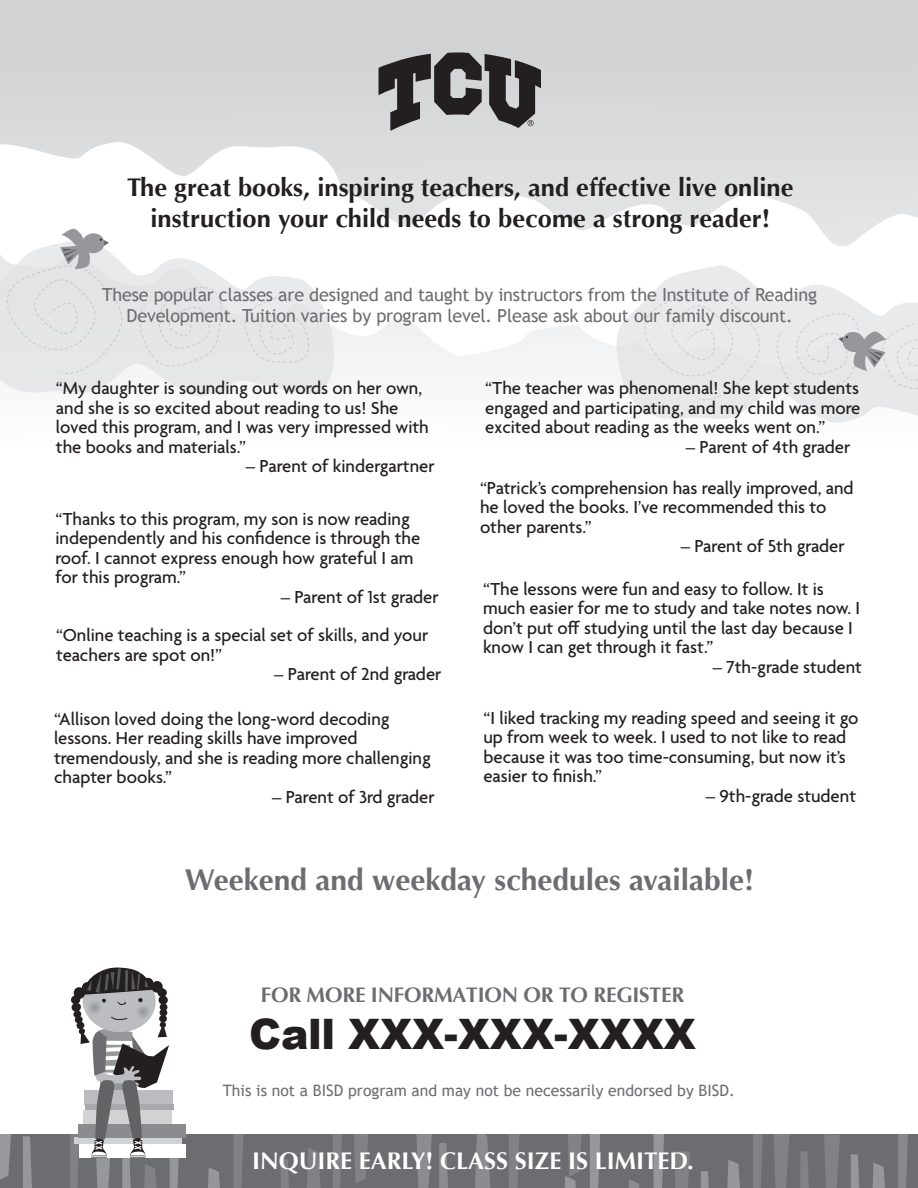
<style>
.page{position:relative;width:918px;height:1188px;background:#fff}
.page>*{position:absolute;margin:0;border:0;box-sizing:border-box;transform-origin:0 0}
.t1{font:900 42px "Arial";color:#231f20}
.course_descript{font:700 30px "Optima";color:#6c6d70}
.course_descript-2{font:700 25.5px/31.5px "Optima";color:#231f20;text-align:center}
.t2{font:700 24px "Optima";color:#fff}
.Headline{font:700 21px "Optima";letter-spacing:-.01em;color:#6c6d70}
.course_descript-3{font:500 18.75px/19.5px "Agenda";color:#231f20}
.course_descript-4{font:18px/21px "Trebuchet MS";letter-spacing:-.01em;color:#6c6d70;text-align:center}
.Headline-2{font:15.75px "Trebuchet MS";color:#6c6d70}
</style>
<div class="page">
<svg style="left:0;top:0;width:918px;height:369px;background:#d5d6d8"></svg>
<svg style="left:0;top:135px;width:356px;height:103px"></svg>
<svg style="left:183px;top:185px;width:396px;height:174px"></svg>
<svg style="left:0;top:238px;width:336px;height:159px"></svg>
<div style="left:137px;top:282px;width:85px;height:87px;background:#e5e5e7"></div>
<div style="left:242px;top:296px;width:69px;height:67px;background:#e5e6e8"></div>
<svg style="left:614px;top:210px;width:304px;height:159px"></svg>
<svg style="left:461px;top:190px;width:401px;height:173px"></svg>
<svg style="left:615px;top:263px;width:303px;height:160px"></svg>
<div style="left:635px;top:286px;width:131px;height:117px;background:#e9eaeb"></div>
<div style="left:0;top:1134px;width:918px;height:54px;background:#6c6d70"></div>
<svg style="left:23px;top:1136px;width:9px;height:52px"></svg>
<svg style="left:208px;top:1167px;width:12px;height:21px"></svg>
<svg style="left:333px;top:1134px;width:9px;height:54px"></svg>
<svg style="left:416px;top:1134px;width:16px;height:54px"></svg>
<svg style="left:509px;top:1134px;width:10px;height:54px"></svg>
<svg style="left:654px;top:1134px;width:10px;height:54px"></svg>
<svg style="left:727px;top:1159px;width:13px;height:29px"></svg>
<svg style="left:800px;top:1151px;width:9px;height:37px"></svg>
<svg style="left:873px;top:1163px;width:12px;height:25px"></svg>
<svg style="left:0;top:1134px;width:11px;height:45px"></svg>
<svg style="left:233px;top:1134px;width:10px;height:54px"></svg>
<svg style="left:281px;top:1159px;width:8px;height:29px"></svg>
<svg style="left:307px;top:1148px;width:14px;height:40px"></svg>
<svg style="left:354px;top:1134px;width:14px;height:49px"></svg>
<svg style="left:439px;top:1143px;width:9px;height:45px"></svg>
<svg style="left:475px;top:1134px;width:15px;height:54px"></svg>
<svg style="left:565px;top:1134px;width:17px;height:54px"></svg>
<svg style="left:590px;top:1134px;width:10px;height:54px"></svg>
<svg style="left:629px;top:1179px;width:10px;height:9px"></svg>
<svg style="left:674px;top:1151px;width:16px;height:37px"></svg>
<svg style="left:701px;top:1171px;width:8px;height:17px"></svg>
<svg style="left:753px;top:1134px;width:10px;height:54px"></svg>
<svg style="left:774px;top:1134px;width:15px;height:54px"></svg>
<svg style="left:824px;top:1135px;width:16px;height:53px"></svg>
<svg style="left:851px;top:1154px;width:8px;height:34px"></svg>
<svg style="left:898px;top:1134px;width:10px;height:54px"></svg>
<svg style="left:0;top:227px;width:129px;height:149px;background:#e3e4e6"></svg>
<svg style="left:774px;top:308px;width:144px;height:87px;background:#e0e1e2"></svg>
<div style="left:80px;top:1144px;width:106px;height:14px;background:#fff"></div>
<div style="left:74px;top:1137px;width:107px;height:7px;background:#d1d2d4"></div>
<div style="left:79px;top:1124px;width:107px;height:13px;background:#8a8c8f"></div>
<svg style="left:70px;top:967px;width:110px;height:221px"></svg>
<svg style="left:379px;top:52px;width:162px;height:79px;background:#767576"></svg>
<p class="course_descript-2" style="left:127px;top:171px;width:668px">The great books, inspiring teachers, and effective live online instruction your child needs to become a strong reader!</p>
<p class="course_descript-4" style="left:102px;top:284px;width:716px">These popular classes are designed and taught by instructors from the Institute of Reading<br>Development. Tuition varies by program level. Please ask about our family discount.</p>
<p class="course_descript-3" style="left:56px;top:380px;width:374px">“My daughter is sounding out words on her own, and she is so excited about reading to us! She loved this program, and I was very impressed with the books and materials.”</p>
<p class="course_descript-3" style="left:246px;top:458px;width:190px">– Parent of kindergartner</p>
<p class="course_descript-3" style="left:55px;top:510px;width:366px">“Thanks to this program, my son is now reading independently and his confidence is through the roof. I cannot express enough how grateful I am for this program.”</p>
<p class="course_descript-3" style="left:281px;top:588px;width:159px">– Parent of 1st grader</p>
<p class="course_descript-3" style="left:56px;top:627px;width:374px">“Online teaching is a special set of skills, and your teachers are spot on!”</p>
<p class="course_descript-3" style="left:274px;top:666px;width:169px">– Parent of 2nd grader</p>
<p class="course_descript-3" style="left:54px;top:710px;width:378px">“Allison loved doing the long-word decoding lessons. Her reading skills have improved tremendously, and she is reading more challenging chapter books.”</p>
<p class="course_descript-3" style="left:272px;top:788px;width:164px">– Parent of 3rd grader</p>
<p class="course_descript-3" style="left:485px;top:380px;width:377px;text-align:justify">“The teacher was phenomenal! She kept students engaged and participating, and my child was more excited about reading as the weeks went on.”</p>
<p class="course_descript-3" style="left:686px;top:438px;width:166px">– Parent of 4th grader</p>
<p class="course_descript-3" style="left:480px;top:479px;width:375px">“Patrick’s comprehension has really improved, and he loved the books. I’ve recommended this to other parents.”</p>
<p class="course_descript-3" style="left:681px;top:538px;width:165px">– Parent of 5th grader</p>
<p class="course_descript-3" style="left:483px;top:580px;width:378px">“The lessons were fun and easy to follow. It is much easier for me to study and take notes now. I don’t put off studying until the last day because I know I can get through it fast.”</p>
<p class="course_descript-3" style="left:713px;top:658px;width:151px">– 7th-grade student</p>
<p class="course_descript-3" style="left:483px;top:709px;width:377px">“I liked tracking my reading speed and seeing it go up from week to week. I used to not like to read because it was too time-consuming, but now it’s easier to finish.”</p>
<p class="course_descript-3" style="left:706px;top:787px;width:152px">– 9th-grade student</p>
<p class="course_descript" style="left:185px;top:863px;width:571px">Weekend and weekday schedules available!</p>
<p class="Headline" style="left:261px;top:983px;width:425px">FOR MORE INFORMATION OR TO REGISTER</p>
<p class="t1" style="left:249px;top:1003px;width:448px">Call XXX-XXX-XXXX</p>
<p class="Headline-2" style="left:223px;top:1080px;width:514px">This is not a BISD program and may not be necessarily endorsed by BISD.</p>
<p class="t2" style="left:252px;top:1146px;width:443px">INQUIRE EARLY! CLASS SIZE IS LIMITED.</p>
</div>
